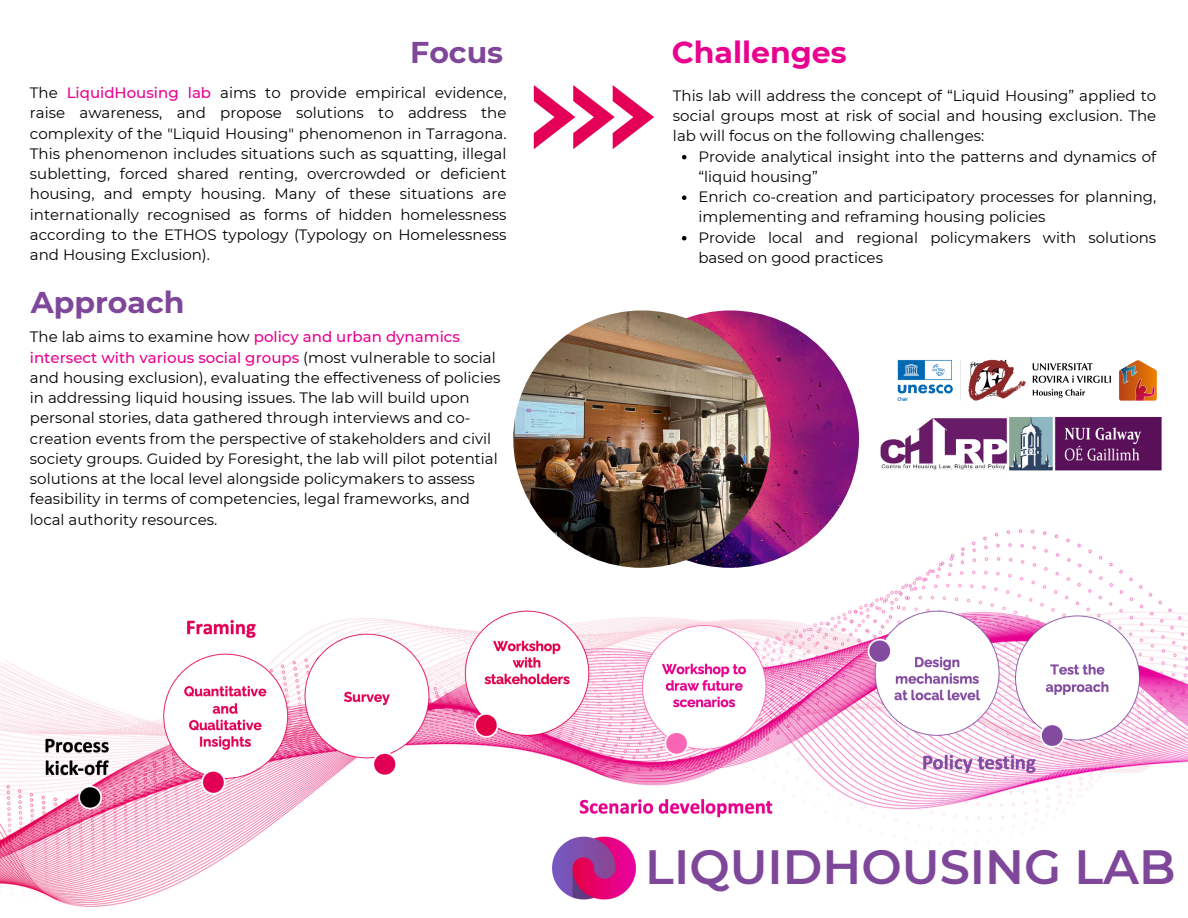
<style>
.page{position:relative;width:1188px;height:918px;background:#fff}
.page>*{position:absolute;margin:0;border:0;box-sizing:border-box;transform-origin:0 0}
.t1{font:600 48px "Montserrat";color:#7f4799}
.t2{font:700 30px "Montserrat";color:#7f4799}
.t3{font:700 30px "Montserrat";color:#e8028f}
.t4{font:15px/20.2px "Montserrat";color:#000}
.s1{font-weight:500;color:#e8028f}
</style>
<div class="page">
<svg style="left:534px;top:85px;width:120px;height:64px"></svg>
<img style="left:0;top:515px;width:1188px;height:392px">
<img style="left:602px;top:310px;width:257px;height:258px;border-radius:50%">
<img style="left:513px;top:310px;width:258px;height:258px;border-radius:50%">
<img style="left:544px;top:818px;width:100px;height:89px">
<img style="left:897px;top:359px;width:260px;height:56px">
<img style="left:880px;top:415px;width:282px;height:58px">
<svg style="left:682px;top:155px;width:4px;height:4px"></svg>
<svg style="left:682px;top:195px;width:4px;height:5px"></svg>
<svg style="left:682px;top:236px;width:4px;height:4px"></svg>
<p class="t2" style="left:410px;top:34px;width:95px">Focus</p>
<p class="t4" style="left:30px;top:83px;width:478px;text-align:justify">The <span class="s1">LiquidHousing lab</span> aims to provide empirical evidence, raise awareness, and propose solutions to address the complexity of the "Liquid Housing" phenomenon in Tarragona.<br>This phenomenon includes situations such as squatting, illegal subletting, forced shared renting, overcrowded or deficient housing, and empty housing. Many of these situations are internationally recognised as forms of hidden homelessness according to the ETHOS typology (Typology on Homelessness and Housing Exclusion).</p>
<p class="t2" style="left:31px;top:284px;width:155px">Approach</p>
<h1 class="t4" style="left:30px;top:327px;width:472px">The lab aims to examine how <span class="s1">policy and urban dynamics intersect with various social groups</span> (most vulnerable to social and housing exclusion), evaluating the effectiveness of policies in addressing liquid housing issues. The lab will build upon personal stories, data gathered through interviews and co&shy;creation events from the perspective of stakeholders and civil society groups. Guided by Foresight, the lab will pilot potential solutions at the local level alongside policymakers to assess feasibility in terms of competencies, legal frameworks, and local authority resources.</h1>
<h2 class="t3" style="left:672px;top:34px;width:176px">Challenges</h2>
<p class="t4" style="left:673px;top:85px;width:485px;text-align:justify">This lab will address the concept of “Liquid Housing” applied to social groups most at risk of social and housing exclusion. The lab will focus on the following challenges:</p>
<p class="t4" style="left:698px;top:146px;width:459px">Provide analytical insight into the patterns and dynamics of “liquid housing”</p>
<p class="t4" style="left:698px;top:187px;width:459px">Enrich co-creation and participatory processes for planning, implementing and reframing housing policies</p>
<p class="t4" style="left:698px;top:227px;width:459px">Provide local and regional policymakers with solutions based on good practices</p>
<p class="t1" style="left:645px;top:838px;width:532px">LIQUIDHOUSING LAB</p>
</div>
